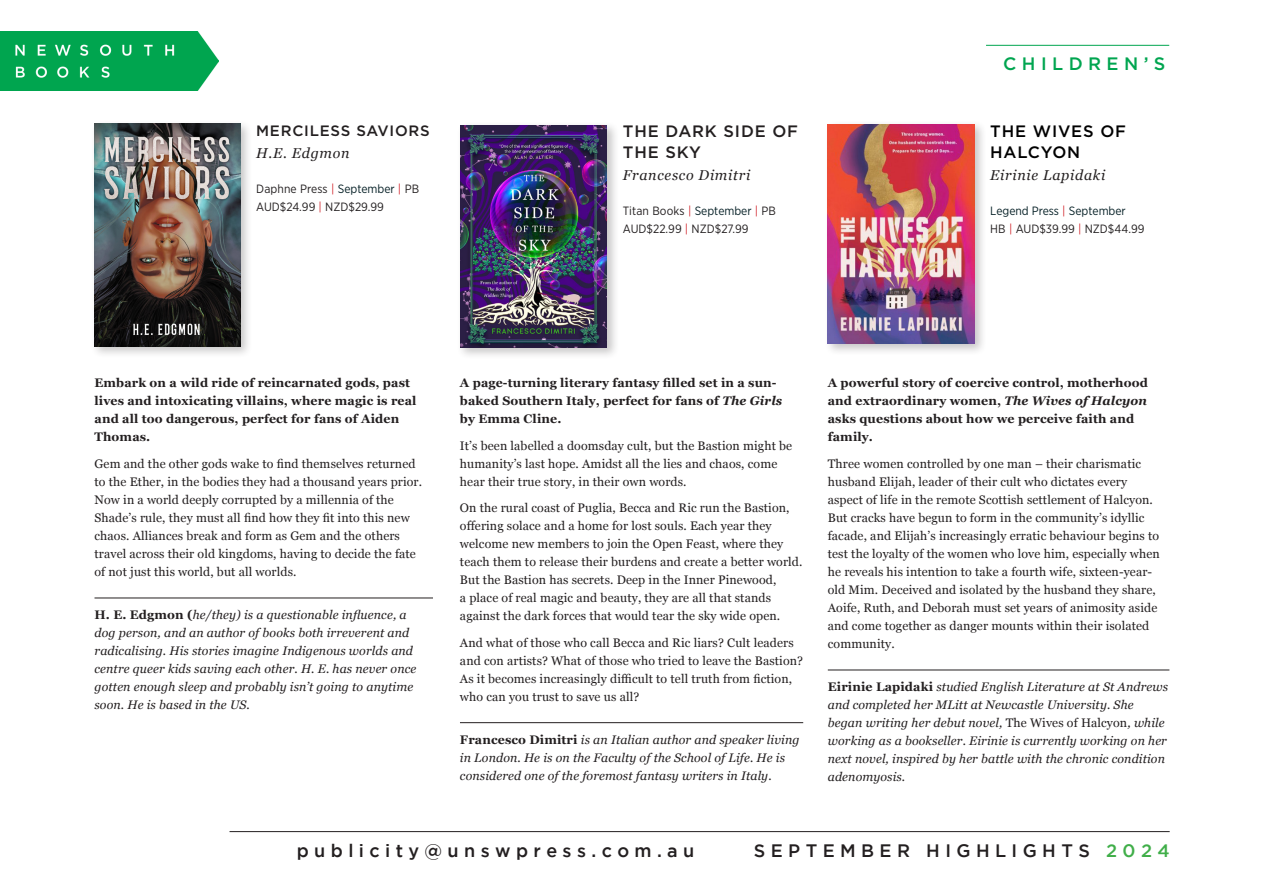
<style>
.page{position:relative;width:1263px;height:893px;background:#fff}
.page>*{position:absolute;margin:0;border:0;box-sizing:border-box;transform-origin:0 0}
.t1{font:500 18px "Gotham";letter-spacing:.3em;color:#231f20}
.t2{font:500 18px "Gotham";letter-spacing:.3em;color:#00a550}
.Book_title{font:500 16.5px/21px "Gotham";letter-spacing:.05em;color:#231f20}
.Book_title-2{font:500 16.5px/21px "Gotham";letter-spacing:.05em;color:#000}
.Book_title-3{font:500 15px "Gotham";letter-spacing:.05em;color:#231f20}
.Author{font:italic 14.25px "Georgia";letter-spacing:.05em;color:#231f20}
.Body_text{font:12.3px/18px "Georgia";letter-spacing:.01em;color:#231f20}
.Author_bio_text{font:italic 12.3px/18px "Georgia";letter-spacing:.01em;color:#231f20}
.Body_text-2{font:700 12.3px/18px "Georgia";letter-spacing:.01em;color:#231f20}
.Pub_info{font:12px/18px "Gotham Narrow";color:#231f20}
.Pub_info-2{font:12px "Gotham Narrow";color:#072127}
.s1{color:#d1232a}
.s2{color:#072127}
.s3{font-weight:700;font-style:normal}
.s4{font-style:italic}
.s5{font-style:normal}
.s6{color:#40ae49}
</style>
<div class="page">
<img style="left:0;top:32px;width:218px;height:58px">
<hr style="left:230px;top:831px;width:940px;height:1px;background:#231f20">
<hr style="left:986px;top:45px;width:183px;height:1px;background:#00a550">
<div style="left:457px;top:121px;width:162px;height:239px;background:#231f20;opacity:.25"></div>
<img style="left:461px;top:125px;width:146px;height:223px">
<hr style="left:94px;top:598px;width:339px;height:1px;background:#231f20">
<hr style="left:828px;top:670px;width:341px;height:1px;background:#231f20">
<hr style="left:460px;top:722px;width:343px;height:1px;background:#231f20">
<div style="left:824px;top:120px;width:163px;height:236px;background:#231f20;opacity:.25"></div>
<img style="left:828px;top:124px;width:146px;height:220px">
<div style="left:91px;top:120px;width:162px;height:239px;background:#231f20;opacity:.25"></div>
<img style="left:94px;top:124px;width:147px;height:222px">
<p class="Book_title-3" style="left:256px;top:121px;width:175px">MERCILESS SAVIORS</p>
<p class="Author" style="left:256px;top:143px;width:95px">H.E. Edgmon</p>
<p class="Pub_info" style="left:256px;top:180px;width:164px">Daphne Press <span class="s1">|</span> <span class="s2">September</span> <span class="s1">|</span> PB<br>AUD$24.99 <span class="s1">|</span> NZD$29.99</p>
<p class="Book_title" style="left:623px;top:120px;width:177px">THE DARK SIDE OF<br>THE SKY</p>
<p class="Author" style="left:623px;top:164px;width:129px">Francesco Dimitri</p>
<p class="Pub_info" style="left:623px;top:201px;width:155px">Titan Books <span class="s1">|</span> <span class="s2">September</span> <span class="s1">|</span> PB<br>AUD$22.99 <span class="s1">|</span> NZD$27.99</p>
<h1 class="t2" style="left:1003px;top:52px;width:164px">CHILDREN’S</h1>
<p class="Book_title-2" style="left:990px;top:120px;width:137px">THE WIVES OF<br>HALCYON</p>
<p class="Author" style="left:990px;top:164px;width:117px">Eirinie Lapidaki</p>
<p class="Pub_info-2" style="left:990px;top:203px;width:137px">Legend Press <span class="s1">|</span> September</p>
<p class="Pub_info" style="left:990px;top:219px;width:156px">HB <span class="s1">|</span> AUD$39.99 <span class="s1">|</span> NZD$44.99</p>
<p class="Body_text-2" style="left:94px;top:373px;width:323px">Embark on a wild ride of reincarnated gods, past lives and intoxicating villains, where magic is real and all too dangerous, perfect for fans of Aiden Thomas.</p>
<p class="Body_text" style="left:94px;top:454px;width:329px">Gem and the other gods wake to find themselves returned to the Ether, in the bodies they had a thousand years prior.<br>Now in a world deeply corrupted by a millennia of the Shade’s rule, they must all find how they fit into this new chaos. Alliances break and form as Gem and the others travel across their old kingdoms, having to decide the fate of not just this world, but all worlds.</p>
<p class="Author_bio_text" style="left:94px;top:606px;width:323px"><span class="s3">H. E. Edgmon (</span>he/they) is a questionable influence, a dog person, and an author of books both irreverent and radicalising. His stories imagine Indigenous worlds and centre queer kids saving each other. H. E. has never once gotten enough sleep and probably isn’t going to anytime soon. He is based in the US.</p>
<p class="Body_text-2" style="left:460px;top:373px;width:324px">A page-turning literary fantasy filled set in a sun&shy;baked Southern Italy, perfect for fans of <span class="s4">The Girls </span>by Emma Cline.</p>
<p class="Body_text" style="left:460px;top:436px;width:334px">It’s been labelled a doomsday cult, but the Bastion might be humanity’s last hope. Amidst all the lies and chaos, come hear their true story, in their own words.</p>
<p class="Body_text" style="left:460px;top:498px;width:344px">On the rural coast of Puglia, Becca and Ric run the Bastion, offering solace and a home for lost souls. Each year they welcome new members to join the Open Feast, where they teach them to release their burdens and create a better world.<br>But the Bastion has secrets. Deep in the Inner Pinewood,<br>a place of real magic and beauty, they are all that stands against the dark forces that would tear the sky wide open.</p>
<p class="Body_text" style="left:460px;top:633px;width:345px">And what of those who call Becca and Ric liars? Cult leaders and con artists? What of those who tried to leave the Bastion?<br>As it becomes increasingly difficult to tell truth from fiction, who can you trust to save us all?</p>
<p class="Author_bio_text" style="left:460px;top:730px;width:341px"><span class="s3">Francesco Dimitri</span> is an Italian author and speaker living in London. He is on the Faculty of the School of Life. He is considered one of the foremost fantasy writers in Italy.</p>
<p class="Body_text-2" style="left:828px;top:373px;width:322px">A powerful story of coercive control, motherhood and extraordinary women, <span class="s4">The Wives of Halcyon </span>asks questions about how we perceive faith and family.</p>
<p class="Body_text" style="left:828px;top:454px;width:333px">Three women controlled by one man – their charismatic husband Elijah, leader of their cult who dictates every aspect of life in the remote Scottish settlement of Halcyon.<br>But cracks have begun to form in the community’s idyllic facade, and Elijah’s increasingly erratic behaviour begins to test the loyalty of the women who love him, especially when he reveals his intention to take a fourth wife, sixteen-year&shy;old Mim. Deceived and isolated by the husband they share, Aoife, Ruth, and Deborah must set years of animosity aside and come together as danger mounts within their isolated community.</p>
<p class="Author_bio_text" style="left:828px;top:678px;width:342px"><span class="s3">Eirinie Lapidaki</span> studied English Literature at St Andrews and completed her MLitt at Newcastle University. She began writing her debut novel, <span class="s5">The Wives of Halcyon</span>, while working as a bookseller. Eirinie is currently working on her next novel, inspired by her battle with the chronic condition adenomyosis.</p>
<h1 class="t1" style="left:297px;top:841px;width:399px">publicity@unswpress.com.au</h1>
<h1 class="t1" style="left:754px;top:841px;width:417px">SEPTEMBER HIGHLIGHTS <span class="s6">2024</span></h1>
</div>
